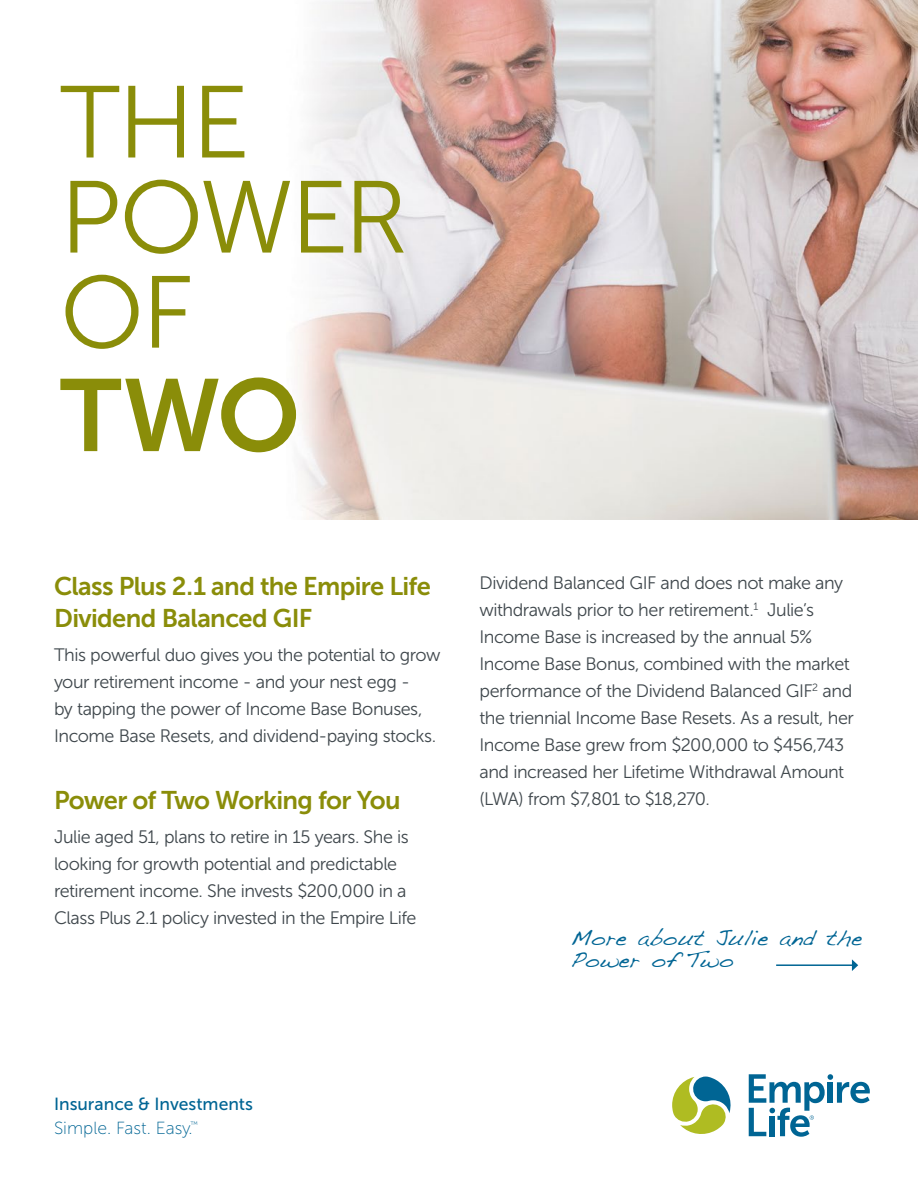
<style>
.page{position:relative;width:918px;height:1188px;background:#fff}
.page>*{position:absolute;margin:0;border:0;box-sizing:border-box;transform-origin:0 0}
.EL_Heading_3_-_24_pt{font:102px/95.1px "Museo Sans 300";letter-spacing:-.025em;color:#8a8d09}
.EL_Heading_3_-_24_pt-2{font:102px "Museo Sans 700";color:#8a8d09}
.EL_Heading_4_-_18_pt{font:25.5px/32.4px "Museo Sans 700";letter-spacing:-.025em;color:#8a8d09}
.Body_Copy_11_14{font:18px/27px "Museo Sans 300";letter-spacing:-.025em;color:#3f474c}
.Body_Copy_11_14-2{font:18px/21.6px "Dakota";letter-spacing:-.005em;color:#006594}
.Tagline_Text{font:17.55px "Museo Sans 500";color:#006594}
.Tagline_Text-2{font:17.55px "Museo Sans 100";color:#006594}
</style>
<div class="page">
<img style="left:295px;top:0;width:623px;height:519px">
<svg style="left:672px;top:1077px;width:59px;height:57px"></svg>
<svg style="left:749px;top:1074px;width:121px;height:63px"></svg>
<hr style="left:776px;top:964px;width:77px;height:2px;background:#006594">
<svg style="left:852px;top:959px;width:6px;height:12px"></svg>
<h3 class="EL_Heading_3_-_24_pt" style="left:60px;top:76px;width:350px">THE<br>POWER<br>OF</h3>
<h3 class="EL_Heading_3_-_24_pt-2" style="left:60px;top:359px;width:242px">TWO</h3>
<h4 class="EL_Heading_4_-_18_pt" style="left:54px;top:570px;width:378px">Class Plus 2.1 and the Empire Life<br>Dividend Balanced GIF</h4>
<p class="Body_Copy_11_14" style="left:54px;top:641px;width:388px">This powerful duo gives you the potential to grow your retirement income - and your nest egg -<br>by tapping the power of Income Base Bonuses, Income Base Resets, and dividend-paying stocks.</p>
<h4 class="EL_Heading_4_-_18_pt" style="left:54px;top:784px;width:348px">Power of Two Working for You</h4>
<p class="Body_Copy_11_14" style="left:54px;top:823px;width:364px">Julie aged 51, plans to retire in 15 years. She is looking for growth potential and predictable retirement income. She invests $200,000 in a Class Plus 2.1 policy invested in the Empire Life</p>
<p class="Body_Copy_11_14" style="left:479px;top:570px;width:376px">Dividend Balanced GIF and does not make any withdrawals prior to her retirement.<sup>1</sup> Julie’s Income Base is increased by the annual 5% Income Base Bonus, combined with the market performance of the Dividend Balanced GIF<sup>2</sup> and the triennial Income Base Resets. As a result, her Income Base grew from $200,000 to $456,743 and increased her Lifetime Withdrawal Amount (LWA) from $7,801 to $18,270.</p>
<p class="Body_Copy_11_14-2" style="left:570px;top:928px;width:294px">More about Julie and the<br>Power of Two</p>
<p class="Tagline_Text" style="left:54px;top:1094px;width:201px">Insurance &amp; Investments</p>
<p class="Tagline_Text-2" style="left:54px;top:1119px;width:145px">Simple. Fast. Easy.<sup>™</sup></p>
</div>
